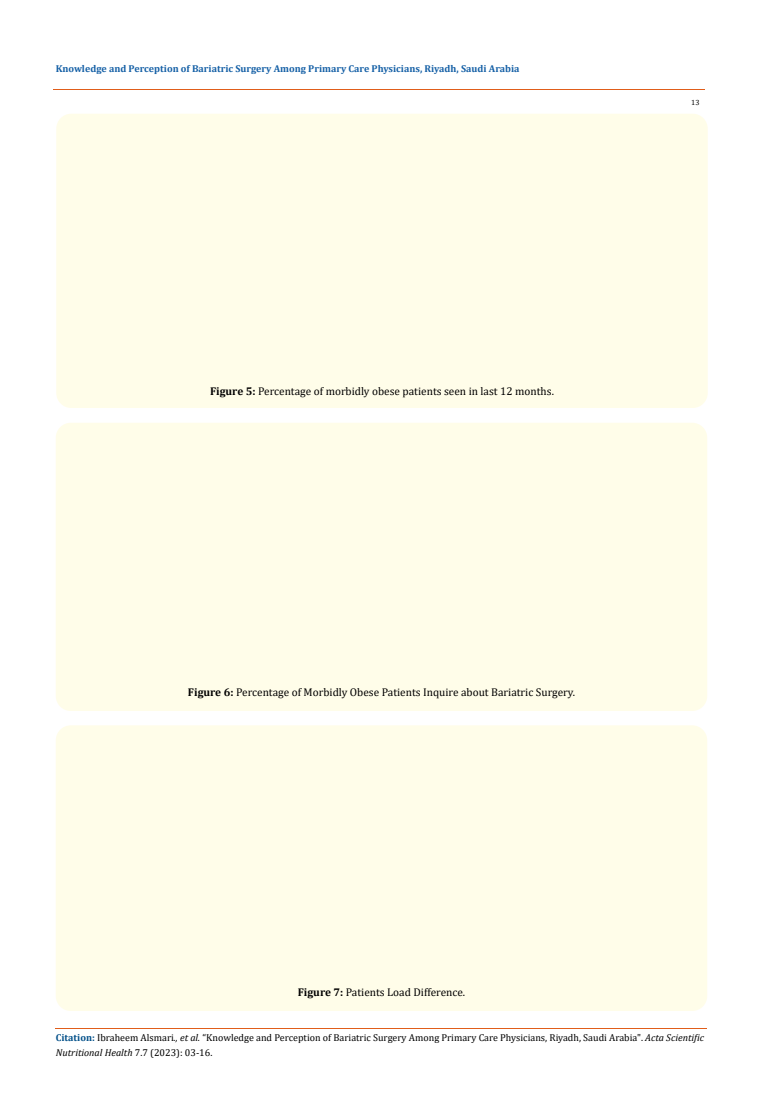
<style>
.page{position:relative;width:764px;height:1110px;background:#fff}
.page>*{position:absolute;margin:0;border:0;box-sizing:border-box;transform-origin:0 0}
.t1{font:11.25px "Cambria";color:#000}
.t2{font:10px/15px "Cambria";color:#000}
.t3{font:700 10px "Cambria";color:#1560a6}
.t4{font:7.5px "Cambria";color:#000}
.s1{font-weight:700}
.s2{font-weight:700;color:#035089}
.s3{font-style:italic}
</style>
<div class="page">
<div style="left:56px;top:114px;width:652px;height:294px;background:#fffde9;border-radius:15px"></div>
<div style="left:56px;top:423px;width:651px;height:288px;background:#fffde9;border-radius:15px"></div>
<div style="left:56px;top:725px;width:651px;height:286px;background:#fffde9;border-radius:15px"></div>
<hr style="left:53px;top:90px;width:651px;height:1px;background:#e05d1a">
<hr style="left:56px;top:1029px;width:651px;height:1px;background:#e05d1a">
<p class="t3" style="left:56px;top:61px;width:465px">Knowledge and Perception of Bariatric Surgery Among Primary Care Physicians, Riyadh, Saudi Arabia</p>
<p class="t1" style="left:210px;top:384px;width:345px"><span class="s1">Figure 5:</span> Percentage of morbidly obese patients seen in last 12 months.</p>
<p class="t1" style="left:188px;top:686px;width:388px"><span class="s1">Figure 6:</span> Percentage of Morbidly Obese Patients Inquire about Bariatric Surgery.</p>
<p class="t1" style="left:298px;top:986px;width:169px"><span class="s1">Figure 7:</span> Patients Load Difference.</p>
<p class="t4" style="left:691px;top:98px;width:10px">13</p>
<p class="t2" style="left:56px;top:1030px;width:650px"><span class="s2">Citation:</span> Ibraheem Alsmari<span class="s3">., et al.</span> “Knowledge and Perception of Bariatric Surgery Among Primary Care Physicians, Riyadh, Saudi Arabia". <span class="s3">Acta Scientific<br>Nutritional Health</span> 7.7 (2023): 03-16.</p>
</div>
